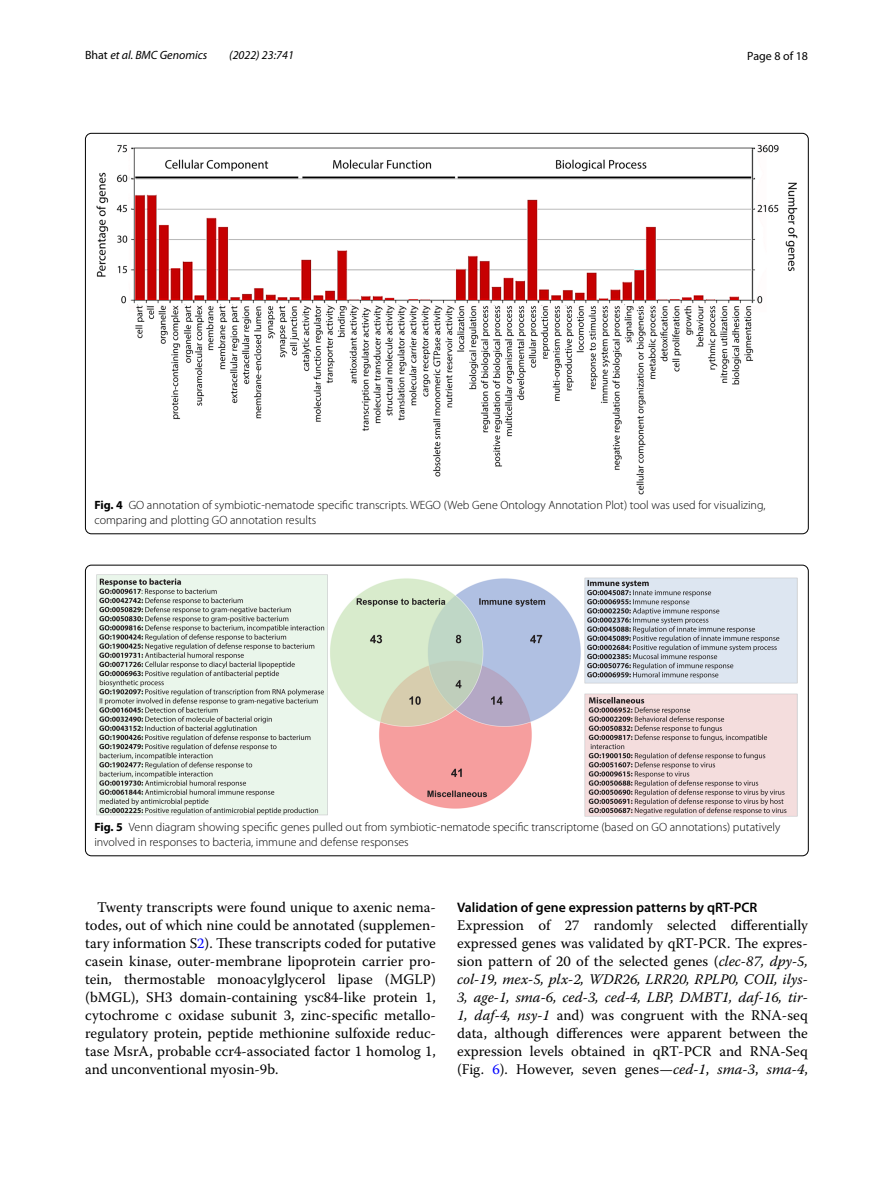
<style>
.page{position:relative;width:893px;height:1187px;background:#fff}
.page>*{position:absolute;margin:0;border:0;box-sizing:border-box;transform-origin:0 0}
.t1{font:14.7px/18px "Warnock Pro";color:#000;text-align:justify}
.t2{font:600 13.8px "Myriad Pro";color:#000}
.t3{font:300 12px/15px "Myriad Pro";color:#000}
.t4{font:italic 12px "Myriad Pro";color:#000}
.t5{font:12px "Myriad Pro";color:#000}
.s1{font-style:normal}
.s2{font-weight:700}
.s3{color:#00f}
.s4{font-style:italic}
</style>
<div class="page">
<img style="left:97px;top:144px;width:700px;height:350px">
<img style="left:97px;top:574px;width:700px;height:242px">
<p class="t4" style="left:85px;top:48px;width:124px"><span class="s1">Bhat</span> et al. BMC Genomics</p>
<p class="t4" style="left:229px;top:48px;width:66px">(2022) 23:741</p>
<p class="t5" style="left:747px;top:48px;width:62px">Page 8 of 18</p>
<p class="t3" style="left:94px;top:498px;width:672px"><span class="s2">Fig. 4</span> GO annotation of symbiotic-nematode specific transcripts. WEGO (Web Gene Ontology Annotation Plot) tool was used for visualizing, comparing and plotting GO annotation results</p>
<p class="t3" style="left:94px;top:820px;width:687px"><span class="s2">Fig. 5</span> Venn diagram showing specific genes pulled out from symbiotic-nematode specific transcriptome (based on GO annotations) putatively involved in responses to bacteria, immune and defense responses</p>
<p class="t1" style="left:85px;top:898px;width:352px;text-indent:12px">Twenty transcripts were found unique to axenic nema&shy;todes, out of which nine could be annotated (supplemen&shy;tary information S<span class="s3">2</span>). These transcripts coded for putative casein kinase, outer-membrane lipoprotein carrier pro&shy;tein, thermostable monoacylglycerol lipase (MGLP) (bMGL), SH3 domain-containing ysc84-like protein 1, cytochrome c oxidase subunit 3, zinc-specific metallo&shy;regulatory protein, peptide methionine sulfoxide reduc&shy;tase MsrA, probable ccr4-associated factor 1 homolog 1, and unconventional myosin-9b.</p>
<p class="t2" style="left:457px;top:898px;width:302px">Validation of gene expression patterns by qRT‑PCR</p>
<p class="t1" style="left:457px;top:915px;width:352px">Expression of 27 randomly selected differentially expressed genes was validated by qRT-PCR. The expres&shy;sion pattern of 20 of the selected genes (<span class="s4">clec-87, dpy-5, col-19, mex-5, plx-2, WDR26, LRR20, RPLP0, COII, ilys-3, age-1, sma-6, ced-3, ced-4, LBP, DMBT1, daf-16, tir-1, daf-4, nsy-1</span> and) was congruent with the RNA-seq data, although differences were apparent between the expression levels obtained in qRT-PCR and RNA-Seq (Fig. <span class="s3">6</span>). However, seven genes—<span class="s4">ced-1</span>, <span class="s4">sma-3</span>, <span class="s4">sma-4</span>,</p>
</div>
